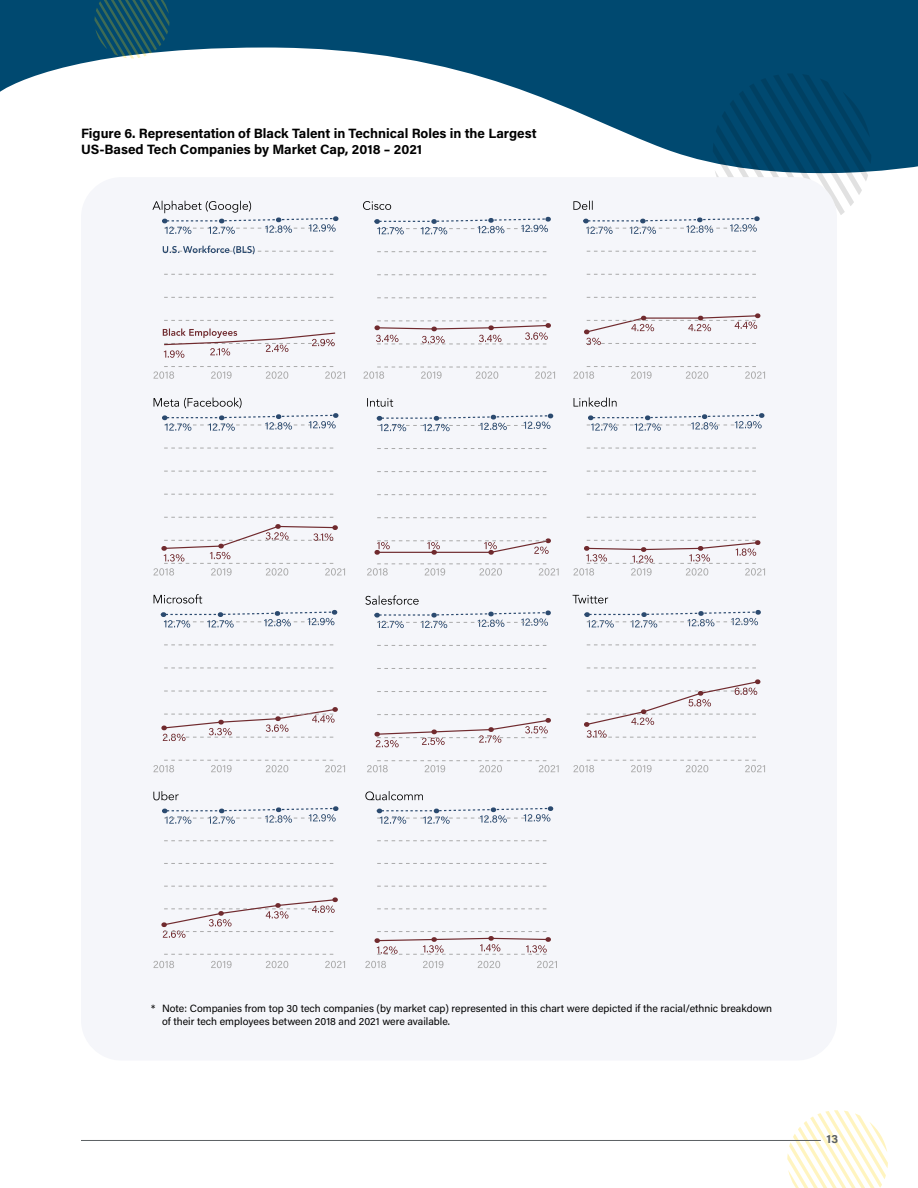
<style>
.page{position:relative;width:918px;height:1188px;background:#fff}
.page>*{position:absolute;margin:0;border:0;box-sizing:border-box;transform-origin:0 0}
.t1{font:700 13.5px/16.2px "Acumin Pro";color:#000}
.t2{font:700 12px "Acumin Pro";color:#5b6063}
.t3{font:10.5px/12.6px "Acumin Pro";color:#000}
</style>
<div class="page">
<svg style="left:787px;top:1110px;width:101px;height:78px"></svg>
<hr style="left:81px;top:1140px;width:740px;height:1px;background:#5b6063">
<svg style="left:0;top:0;width:918px;height:172px"></svg>
<div style="left:81px;top:177px;width:756px;height:884px;background:#f5f6fa;border-radius:40px"></div>
<svg style="left:164px;top:320px;width:170px;height:1px"></svg>
<svg style="left:164px;top:297px;width:170px;height:1px"></svg>
<svg style="left:164px;top:274px;width:170px;height:1px"></svg>
<svg style="left:152px;top:201px;width:187px;height:33px"></svg>
<svg style="left:153px;top:366px;width:192px;height:13px"></svg>
<svg style="left:163px;top:329px;width:173px;height:29px"></svg>
<svg style="left:163px;top:246px;width:171px;height:8px"></svg>
<svg style="left:363px;top:201px;width:28px;height:9px"></svg>
<svg style="left:377px;top:298px;width:170px;height:1px"></svg>
<svg style="left:377px;top:274px;width:170px;height:1px"></svg>
<svg style="left:377px;top:251px;width:170px;height:1px"></svg>
<svg style="left:374px;top:321px;width:177px;height:24px"></svg>
<svg style="left:374px;top:217px;width:177px;height:17px"></svg>
<svg style="left:363px;top:367px;width:192px;height:12px"></svg>
<svg style="left:584px;top:313px;width:176px;height:32px"></svg>
<svg style="left:587px;top:297px;width:169px;height:1px"></svg>
<svg style="left:587px;top:274px;width:169px;height:1px"></svg>
<svg style="left:587px;top:251px;width:169px;height:1px"></svg>
<svg style="left:573px;top:64px;width:298px;height:170px"></svg>
<svg style="left:573px;top:366px;width:192px;height:13px"></svg>
<svg style="left:164px;top:517px;width:170px;height:1px"></svg>
<svg style="left:164px;top:494px;width:170px;height:1px"></svg>
<svg style="left:164px;top:471px;width:170px;height:1px"></svg>
<svg style="left:164px;top:448px;width:170px;height:1px"></svg>
<svg style="left:154px;top:397px;width:185px;height:34px"></svg>
<svg style="left:153px;top:524px;width:192px;height:52px"></svg>
<svg style="left:367px;top:398px;width:26px;height:9px"></svg>
<svg style="left:377px;top:517px;width:170px;height:1px"></svg>
<svg style="left:377px;top:494px;width:170px;height:1px"></svg>
<svg style="left:377px;top:471px;width:170px;height:1px"></svg>
<svg style="left:377px;top:448px;width:170px;height:1px"></svg>
<svg style="left:374px;top:538px;width:177px;height:17px"></svg>
<svg style="left:376px;top:414px;width:177px;height:17px"></svg>
<svg style="left:367px;top:564px;width:192px;height:12px"></svg>
<svg style="left:574px;top:397px;width:43px;height:10px"></svg>
<svg style="left:587px;top:517px;width:169px;height:1px"></svg>
<svg style="left:587px;top:494px;width:169px;height:1px"></svg>
<svg style="left:587px;top:471px;width:169px;height:1px"></svg>
<svg style="left:587px;top:448px;width:169px;height:1px"></svg>
<svg style="left:587px;top:413px;width:177px;height:18px"></svg>
<svg style="left:573px;top:540px;width:192px;height:36px"></svg>
<svg style="left:154px;top:594px;width:48px;height:10px"></svg>
<svg style="left:161px;top:707px;width:177px;height:34px"></svg>
<svg style="left:164px;top:691px;width:170px;height:1px"></svg>
<svg style="left:164px;top:668px;width:170px;height:1px"></svg>
<svg style="left:164px;top:645px;width:170px;height:1px"></svg>
<svg style="left:160px;top:610px;width:177px;height:18px"></svg>
<svg style="left:153px;top:760px;width:192px;height:12px"></svg>
<svg style="left:377px;top:691px;width:170px;height:1px"></svg>
<svg style="left:377px;top:668px;width:170px;height:1px"></svg>
<svg style="left:377px;top:645px;width:170px;height:1px"></svg>
<svg style="left:365px;top:595px;width:186px;height:33px"></svg>
<svg style="left:374px;top:714px;width:177px;height:33px"></svg>
<svg style="left:367px;top:760px;width:192px;height:12px"></svg>
<svg style="left:573px;top:595px;width:35px;height:9px"></svg>
<svg style="left:587px;top:668px;width:169px;height:1px"></svg>
<svg style="left:587px;top:645px;width:169px;height:1px"></svg>
<svg style="left:584px;top:610px;width:177px;height:18px"></svg>
<svg style="left:584px;top:679px;width:176px;height:59px"></svg>
<svg style="left:573px;top:760px;width:192px;height:12px"></svg>
<svg style="left:153px;top:791px;width:26px;height:9px"></svg>
<svg style="left:164px;top:954px;width:170px;height:1px"></svg>
<svg style="left:164px;top:886px;width:170px;height:1px"></svg>
<svg style="left:164px;top:863px;width:170px;height:1px"></svg>
<svg style="left:164px;top:840px;width:170px;height:1px"></svg>
<svg style="left:162px;top:806px;width:177px;height:18px"></svg>
<svg style="left:325px;top:961px;width:20px;height:7px"></svg>
<svg style="left:266px;top:961px;width:22px;height:7px"></svg>
<svg style="left:211px;top:961px;width:21px;height:7px"></svg>
<svg style="left:153px;top:961px;width:21px;height:7px"></svg>
<svg style="left:161px;top:897px;width:177px;height:41px"></svg>
<svg style="left:377px;top:909px;width:170px;height:1px"></svg>
<svg style="left:377px;top:886px;width:170px;height:1px"></svg>
<svg style="left:377px;top:863px;width:170px;height:1px"></svg>
<svg style="left:377px;top:840px;width:170px;height:1px"></svg>
<svg style="left:537px;top:961px;width:20px;height:7px"></svg>
<svg style="left:478px;top:961px;width:22px;height:7px"></svg>
<svg style="left:423px;top:961px;width:20px;height:7px"></svg>
<svg style="left:365px;top:961px;width:21px;height:7px"></svg>
<svg style="left:374px;top:931px;width:177px;height:24px"></svg>
<svg style="left:376px;top:806px;width:177px;height:18px"></svg>
<svg style="left:365px;top:791px;width:58px;height:9px"></svg>
<svg style="left:94px;top:0;width:75px;height:59px;background:#245f6f"></svg>
<p class="t1" style="left:81px;top:125px;width:457px">Figure 6. Representation of Black Talent in Technical Roles in the Largest<br>US-Based Tech Companies by Market Cap, 2018 – 2021</p>
<p class="t3" style="left:162px;top:1002px;width:612px;text-indent:-11px">* Note: Companies from top 30 tech companies (by market cap) represented in this chart were depicted if the racial/ethnic breakdown of their tech employees between 2018 and 2021 were available.</p>
<p class="t2" style="left:827px;top:1130px;width:13px">13</p>
</div>
